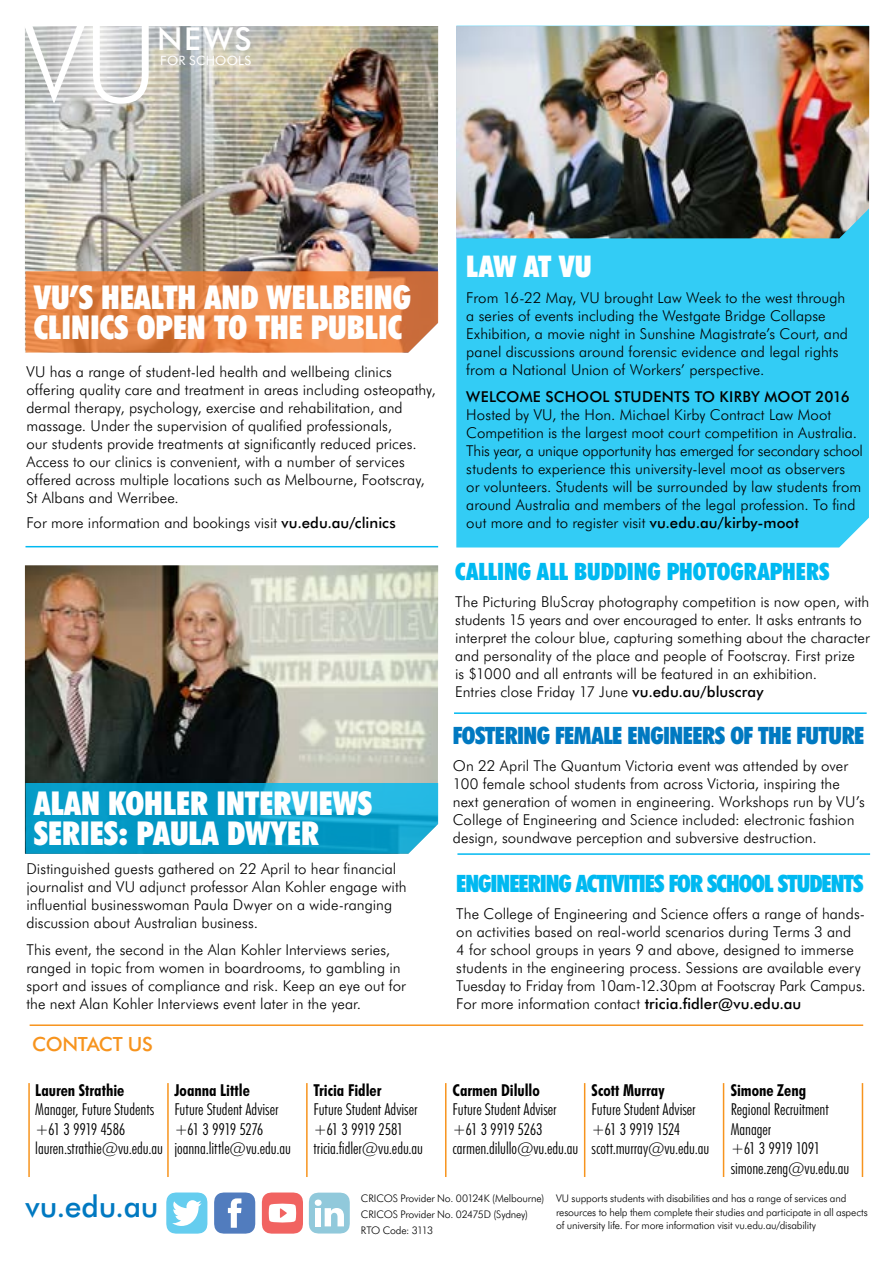
<style>
.page{position:relative;width:893px;height:1263px;background:#fff}
.page>*{position:absolute;margin:0;border:0;box-sizing:border-box;transform-origin:0 0}
.t1{font:300 107.25px "Futura BT";color:#fff}
.t2{font:900 condensed 33px/30px "Futura BT";color:#fff}
.t3{font:500 31.65px "Futura BT";color:#fff}
.t4{font:500 30px "Futura BT";letter-spacing:-.005em;color:#0079c1}
.t5{font:900 condensed 30px "Futura BT";letter-spacing:-.01em;color:#fff}
.t6{font:900 condensed 24px "Futura BT";letter-spacing:-.035em;color:#00b9f1}
.t7{font:900 condensed 24px "Futura BT";letter-spacing:-.02em;color:#0079c1}
.t8{font:900 condensed 24px "Futura BT";color:#00b9f1}
.t9{font:500 19.65px "Futura BT";letter-spacing:-.02em;color:#f7941e}
.t10{font:300 condensed 16.5px/19.5px "Futura BT";color:#000}
.t11{font:300 condensed 16.5px "Futura BT";letter-spacing:-.025em;color:#000}
.t12{font:300 condensed 16.5px "Futura BT";letter-spacing:-.05em;color:#000}
.t13{font:300 15px/18px "Futura BT";letter-spacing:.005em;color:#000}
.t14{font:500 15px "Futura BT";letter-spacing:.015em;color:#000}
.t15{font:12.9px "Futura BT";letter-spacing:.02em;color:#fff}
.t16{font:300 10.5px/13.5px "Futura BT";letter-spacing:-.015em;color:#000}
.s1{font-weight:500}
.s2{font-weight:700}
</style>
<div class="page">
<div style="left:456px;top:238px;width:413px;height:309px;background:#33ccf5"></div>
<img style="left:25px;top:26px;width:413px;height:326px">
<img style="left:456px;top:26px;width:413px;height:212px">
<hr style="left:28px;top:1083px;width:2px;height:94px;background:#f7941e">
<hr style="left:167px;top:1083px;width:2px;height:94px;background:#f7941e">
<hr style="left:306px;top:1083px;width:2px;height:94px;background:#f7941e">
<hr style="left:862px;top:1083px;width:1px;height:94px;background:#f7941e">
<hr style="left:723px;top:1083px;width:1px;height:94px;background:#f7941e">
<hr style="left:584px;top:1083px;width:1px;height:94px;background:#f7941e">
<hr style="left:445px;top:1083px;width:1px;height:94px;background:#f7941e">
<svg style="left:166px;top:1192px;width:41px;height:41px"></svg>
<svg style="left:214px;top:1192px;width:41px;height:41px;background:#7294ca"></svg>
<svg style="left:262px;top:1192px;width:41px;height:41px"></svg>
<svg style="left:309px;top:1192px;width:41px;height:41px"></svg>
<div style="left:315px;top:1199px;width:7px;height:7px;background:#fff;border-radius:50%"></div>
<hr style="left:26px;top:546px;width:412px;height:1px;background:#00b9f1">
<hr style="left:30px;top:1024px;width:833px;height:2px;background:#f7941e">
<hr style="left:454px;top:712px;width:413px;height:2px;background:#00b9f1">
<hr style="left:457px;top:853px;width:413px;height:2px;background:#00b9f1">
<svg style="left:26px;top:271px;width:412px;height:81px;background:#e58649"></svg>
<img style="left:25px;top:565px;width:413px;height:289px">
<svg style="left:26px;top:783px;width:412px;height:71px;background:#0ea0cb"></svg>
<h1 class="t1" style="left:25px;top:-2px;width:135px">VU</h1>
<h3 class="t3" style="left:157px;top:19px;width:96px">NEWS</h3>
<p class="t15" style="left:160px;top:52px;width:92px">FOR SCHOOLS</p>
<h2 class="t2" style="left:34px;top:282px;width:379px">VU’S HEALTH AND WELLBEING<br>CLINICS OPEN TO THE PUBLIC</h2>
<p class="t13" style="left:26px;top:363px;width:411px">VU has a range of student-led health and wellbeing clinics offering quality care and treatment in areas including osteopathy, dermal therapy, psychology, exercise and rehabilitation, and massage. Under the supervision of qualified professionals,<br>our students provide treatments at significantly reduced prices.<br>Access to our clinics is convenient, with a number of services offered across multiple locations such as Melbourne, Footscray, St Albans and Werribee.</p>
<p class="t13" style="left:26px;top:513px;width:371px">For more information and bookings visit <span class="s1">vu.edu.au/clinics</span></p>
<h2 class="t2" style="left:34px;top:788px;width:340px">ALAN KOHLER INTERVIEWS<br>SERIES: PAULA DWYER</h2>
<p class="t13" style="left:26px;top:860px;width:382px">Distinguished guests gathered on 22 April to hear financial journalist and VU adjunct professor Alan Kohler engage with influential businesswoman Paula Dwyer on a wide-ranging discussion about Australian business.</p>
<p class="t13" style="left:26px;top:940px;width:381px">This event, the second in the Alan Kohler Interviews series, ranged in topic from women in boardrooms, to gambling in sport and issues of compliance and risk. Keep an eye out for the next Alan Kohler Interviews event later in the year.</p>
<p class="t9" style="left:32px;top:1032px;width:122px">CONTACT US</p>
<h3 class="t5" style="left:466px;top:248px;width:127px">LAW AT VU</h3>
<p class="t13" style="left:466px;top:289px;width:383px">From 16-22 May, VU brought Law Week to the west through a series of events including the Westgate Bridge Collapse Exhibition, a movie night in Sunshine Magistrate’s Court, and panel discussions around forensic evidence and legal rights from a National Union of Workers’ perspective.</p>
<p class="t14" style="left:466px;top:387px;width:385px">WELCOME SCHOOL STUDENTS TO KIRBY MOOT 2016</p>
<p class="t13" style="left:466px;top:405px;width:398px">Hosted by VU, the Hon. Michael Kirby Contract Law Moot Competition is the largest moot court competition in Australia.<br>This year, a unique opportunity has emerged for secondary school students to experience this university-level moot as observers<br>or volunteers. Students will be surrounded by law students from around Australia and members of the legal profession. To find out more and to register visit <span class="s1">vu.edu.au/kirby-moot</span></p>
<h3 class="t8" style="left:455px;top:557px;width:376px">CALLING ALL BUDDING PHOTOGRAPHERS</h3>
<p class="t13" style="left:455px;top:592px;width:416px">The Picturing BluScray photography competition is now open, with students 15 years and over encouraged to enter. It asks entrants to interpret the colour blue, capturing something about the character and personality of the place and people of Footscray. First prize<br>is $1000 and all entrants will be featured in an exhibition.<br>Entries close Friday 17 June <span class="s1">vu.edu.au/bluscray</span></p>
<h3 class="t7" style="left:453px;top:721px;width:413px">FOSTERING FEMALE ENGINEERS OF THE FUTURE</h3>
<p class="t13" style="left:453px;top:756px;width:414px">On 22 April The Quantum Victoria event was attended by over 100 female school students from across Victoria, inspiring the next generation of women in engineering. Workshops run by VU’s College of Engineering and Science included: electronic fashion design, soundwave perception and subversive destruction.</p>
<h3 class="t6" style="left:456px;top:869px;width:409px">ENGINEERING ACTIVITIES FOR SCHOOL STUDENTS</h3>
<p class="t13" style="left:456px;top:904px;width:411px">The College of Engineering and Science offers a range of hands&shy;on activities based on real-world scenarios during Terms 3 and<br>4 for school groups in years 9 and above, designed to immerse students in the engineering process. Sessions are available every Tuesday to Friday from 10am-12.30pm at Footscray Park Campus.<br>For more information contact <span class="s1">tricia.fidler@vu.edu.au</span></p>
<p class="t10" style="left:35px;top:1080px;width:121px"><span class="s2">Lauren Strathie<br></span>Manager, Future Students</p>
<p class="t11" style="left:35px;top:1119px;width:92px">+61 3 9919 4586</p>
<p class="t10" style="left:35px;top:1138px;width:129px">lauren.strathie@vu.edu.au</p>
<p class="t10" style="left:174px;top:1080px;width:106px"><span class="s2">Joanna Little<br></span>Future Student Adviser</p>
<p class="t11" style="left:174px;top:1119px;width:90px">+61 3 9919 5276</p>
<p class="t10" style="left:174px;top:1138px;width:118px">joanna.little@vu.edu.au</p>
<p class="t10" style="left:313px;top:1080px;width:106px"><span class="s2">Tricia Fidler<br></span>Future Student Adviser +61 3 9919 2581</p>
<p class="t10" style="left:313px;top:1138px;width:111px">tricia.fidler@vu.edu.au</p>
<p class="t10" style="left:452px;top:1080px;width:106px"><span class="s2">Carmen Dilullo<br></span>Future Student Adviser</p>
<p class="t11" style="left:452px;top:1119px;width:92px">+61 3 9919 5263</p>
<p class="t10" style="left:452px;top:1138px;width:127px">carmen.dilullo@vu.edu.au</p>
<p class="t10" style="left:731px;top:1080px;width:120px"><span class="s2">Simone Zeng<br></span>Regional Recruitment<br>Manager<br>+61 3 9919 1091 simone.zeng@vu.edu.au</p>
<p class="t16" style="left:556px;top:1191px;width:313px">VU supports students with disabilities and has a range of services and resources to help them complete their studies and participate in all aspects of university life. For more information visit vu.edu.au/disability</p>
<p class="t10" style="left:592px;top:1080px;width:106px"><span class="s2">Scott Murray<br></span>Future Student Adviser</p>
<p class="t12" style="left:592px;top:1119px;width:90px">+61 3 9919 1524</p>
<p class="t10" style="left:592px;top:1138px;width:119px">scott.murray@vu.edu.au</p>
<p class="t4" style="left:26px;top:1188px;width:134px">vu.edu.au</p>
<p class="t16" style="left:361px;top:1191px;width:185px">CRICOS Provider No. 00124K (Melbourne)</p>
<p class="t16" style="left:361px;top:1207px;width:169px">CRICOS Provider No. 02475D (Sydney)</p>
<p class="t16" style="left:361px;top:1224px;width:74px">RTO Code: 3113</p>
</div>
